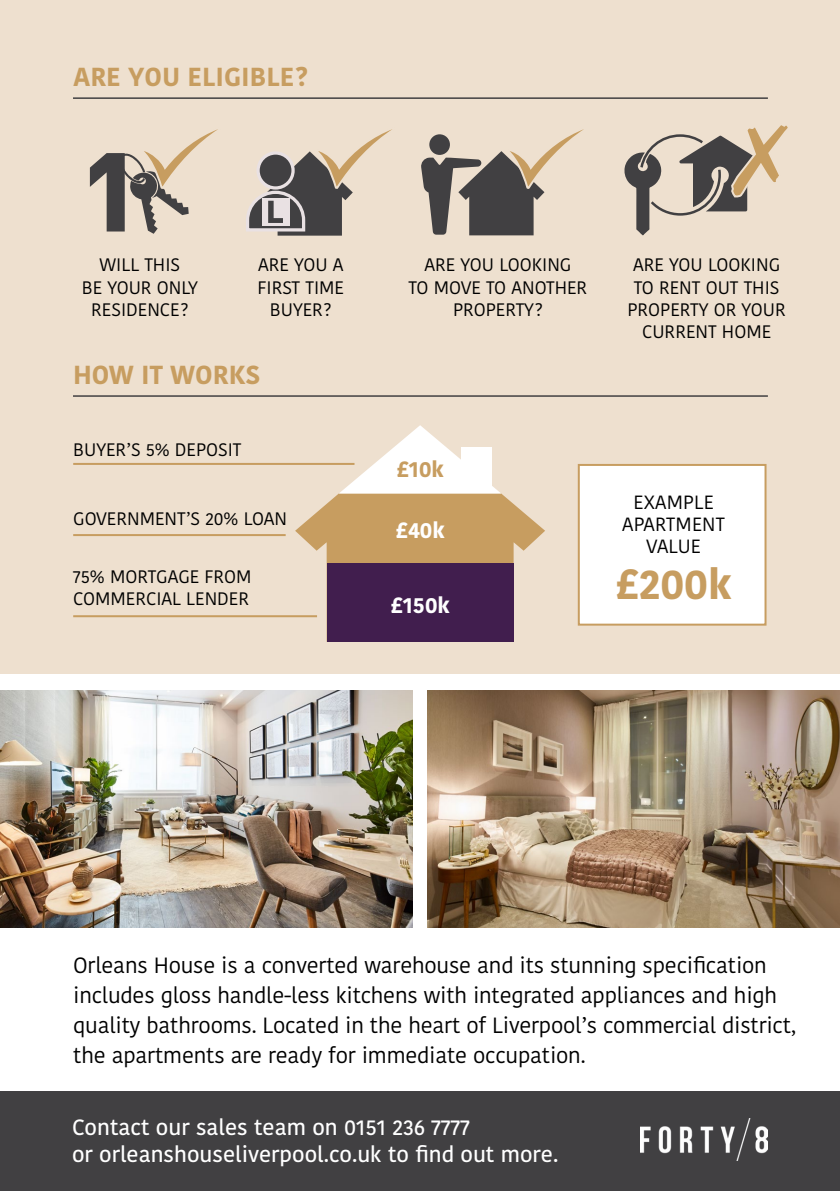
<style>
.page{position:relative;width:840px;height:1191px;background:#fff}
.page>*{position:absolute;margin:0;border:0;box-sizing:border-box;transform-origin:0 0}
.t1{font:700 42px "Kohinoor Devanagari";color:#c79d60}
.t2{font:700 26px "Kohinoor Devanagari";color:#c79d60}
.t3{font:22px/30px "Kohinoor Devanagari";letter-spacing:-.01em;color:#000}
.t4{font:500 22px/26.4px "Kohinoor Devanagari";color:#fff}
.t5{font:700 22px "Kohinoor Devanagari";color:#fff}
.t6{font:700 22px "Kohinoor Devanagari";color:#c79d60}
.t7{font:19px/22px "Kohinoor Devanagari";letter-spacing:.01em;color:#000;text-align:center}
.t8{font:18px/22.2px "Kohinoor Devanagari";color:#000;text-align:center}
</style>
<div class="page">
<div style="left:0;top:0;width:839px;height:673px;background:#eee0cf"></div>
<img style="left:0;top:690px;width:412px;height:237px">
<img style="left:427px;top:690px;width:412px;height:237px">
<div style="left:0;top:1091px;width:839px;height:100px;background:#414042"></div>
<svg style="left:624px;top:125px;width:164px;height:110px"></svg>
<svg style="left:246px;top:129px;width:146px;height:107px"></svg>
<svg style="left:421px;top:129px;width:163px;height:106px"></svg>
<svg style="left:90px;top:129px;width:128px;height:105px"></svg>
<svg style="left:295px;top:425px;width:250px;height:217px"></svg>
<div style="left:327px;top:564px;width:186px;height:78px;background:#411e4e"></div>
<div style="left:577px;top:464px;width:189px;height:161px;background:#fff;border:2px solid #c79d60"></div>
<div style="left:461px;top:448px;width:30px;height:40px;background:#fff"></div>
<hr style="left:73px;top:463px;width:281px;height:2px;background:#c79d60">
<hr style="left:73px;top:534px;width:212px;height:2px;background:#c79d60">
<hr style="left:73px;top:615px;width:244px;height:2px;background:#c79d60">
<hr style="left:73px;top:97px;width:694px;height:2px;background:#414042">
<hr style="left:73px;top:395px;width:694px;height:2px;background:#414042">
<img style="left:640px;top:1118px;width:127px;height:42px">
<p class="t2" style="left:73px;top:54px;width:236px">ARE YOU ELIGIBLE?</p>
<p class="t8" style="left:82px;top:254px;width:117px">WILL THIS<br>BE YOUR ONLY<br>RESIDENCE?</p>
<p class="t8" style="left:257px;top:254px;width:88px">ARE YOU A<br>FIRST TIME<br>BUYER?</p>
<p class="t8" style="left:408px;top:254px;width:180px">ARE YOU LOOKING<br>TO MOVE TO ANOTHER<br>PROPERTY?</p>
<p class="t8" style="left:627px;top:254px;width:160px">ARE YOU LOOKING<br>TO RENT OUT THIS<br>PROPERTY OR YOUR<br>CURRENT HOME</p>
<p class="t2" style="left:73px;top:351px;width:189px">HOW IT WORKS</p>
<p class="t8" style="left:73px;top:439px;width:170px">BUYER’S 5% DEPOSIT</p>
<p class="t8" style="left:73px;top:507px;width:215px">GOVERNMENT’S 20% LOAN</p>
<p class="t8" style="left:73px;top:565px;width:180px;text-align:left">75% MORTGAGE FROM<br>COMMERCIAL LENDER</p>
<p class="t6" style="left:396px;top:449px;width:49px">£10k</p>
<p class="t5" style="left:395px;top:511px;width:51px">£40k</p>
<p class="t5" style="left:390px;top:585px;width:61px">£150k</p>
<p class="t7" style="left:622px;top:491px;width:104px">EXAMPLE<br>APARTMENT<br>VALUE</p>
<h1 class="t1" style="left:614px;top:547px;width:119px">£200k</h1>
<p class="t3" style="left:73px;top:950px;width:724px">Orleans House is a converted warehouse and its stunning specification includes gloss handle-less kitchens with integrated appliances and high quality bathrooms. Located in the heart of Liverpool’s commercial district, the apartments are ready for immediate occupation.</p>
<p class="t4" style="left:72px;top:1114px;width:487px">Contact our sales team on 0151 236 7777<br>or orleanshouseliverpool.co.uk to find out more.</p>
</div>
